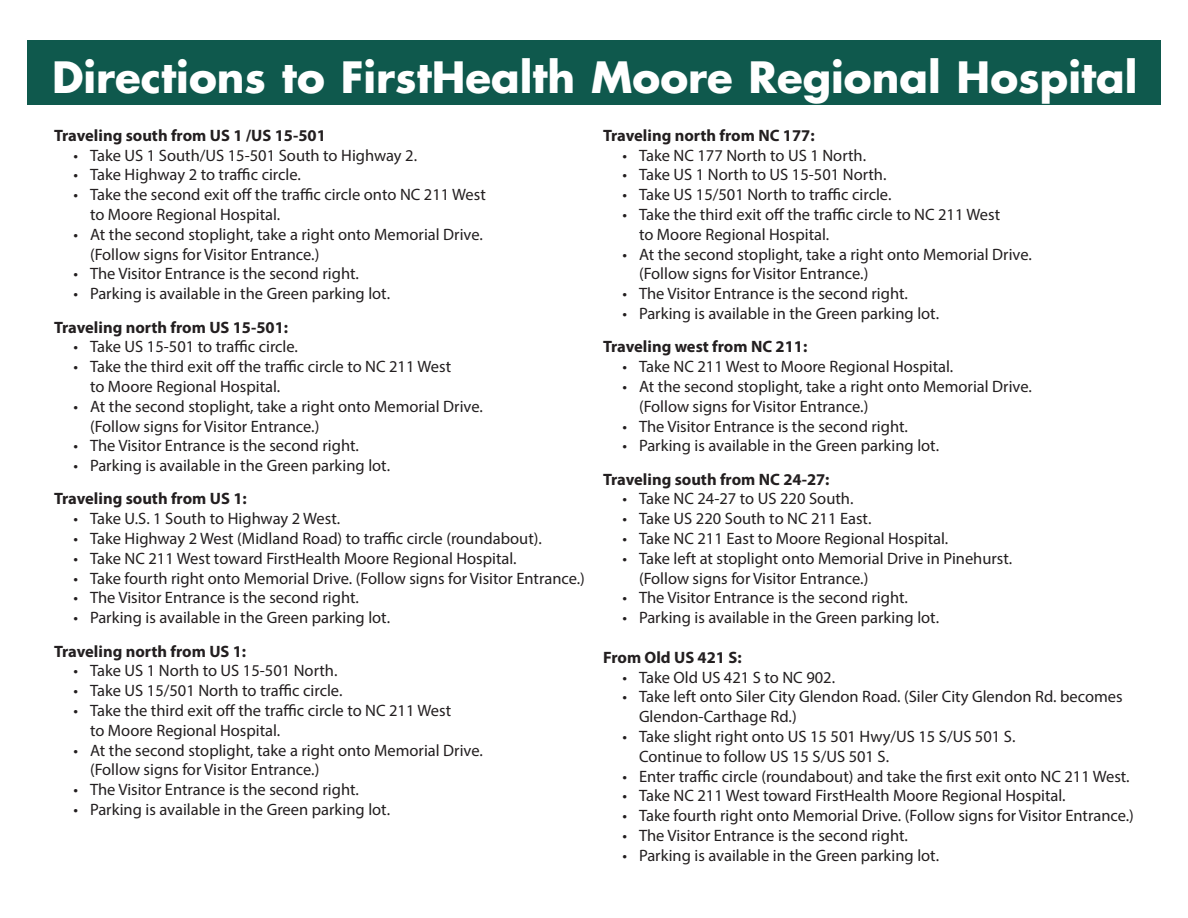
<style>
.page{position:relative;width:1188px;height:918px;background:#fff}
.page>*{position:absolute;margin:0;border:0;box-sizing:border-box;transform-origin:0 0}
.t1{font:700 42px "Futura";color:#fff}
.t2{font:16.5px/19.8px "Myriad Pro";color:#231f20}
.t3{font:700 16.5px "Myriad Pro";color:#231f20}
</style>
<div class="page">
<div style="left:27px;top:40px;width:1134px;height:65px;background:#0f594d"></div>
<h1 class="t1" style="left:52px;top:48px;width:1087px">Directions to FirstHealth Moore Regional Hospital</h1>
<p class="t3" style="left:54px;top:125px;width:273px">Traveling south from US 1 /US 15-501</p>
<p class="t2" style="left:74px;top:145px;width:345px">• Take US 1 South/US 15-501 South to Highway 2.</p>
<p class="t2" style="left:74px;top:165px;width:229px">• Take Highway 2 to traffic circle.</p>
<p class="t2" style="left:90px;top:185px;width:397px;text-indent:-16px">• Take the second exit off the traffic circle onto NC 211 West to Moore Regional Hospital.</p>
<p class="t2" style="left:90px;top:224px;width:394px;text-indent:-16px">• At the second stoplight, take a right onto Memorial Drive. (Follow signs for Visitor Entrance.)</p>
<p class="t2" style="left:74px;top:264px;width:287px">• The Visitor Entrance is the second right.</p>
<p class="t2" style="left:74px;top:284px;width:318px">• Parking is available in the Green parking lot.</p>
<p class="t3" style="left:54px;top:316px;width:236px">Traveling north from US 15-501:</p>
<p class="t2" style="left:74px;top:337px;width:226px">• Take US 15-501 to traffic circle.</p>
<p class="t2" style="left:90px;top:357px;width:363px;text-indent:-16px">• Take the third exit off the traffic circle to NC 211 West to Moore Regional Hospital.</p>
<p class="t2" style="left:90px;top:396px;width:394px;text-indent:-16px">• At the second stoplight, take a right onto Memorial Drive. (Follow signs for Visitor Entrance.)</p>
<p class="t2" style="left:74px;top:436px;width:287px">• The Visitor Entrance is the second right.</p>
<p class="t2" style="left:74px;top:456px;width:318px">• Parking is available in the Green parking lot.</p>
<p class="t3" style="left:54px;top:488px;width:194px">Traveling south from US 1:</p>
<p class="t2" style="left:74px;top:509px;width:268px">• Take U.S. 1 South to Highway 2 West.</p>
<p class="t2" style="left:74px;top:528px;width:470px">• Take Highway 2 West (Midland Road) to traffic circle (roundabout).</p>
<p class="t2" style="left:74px;top:548px;width:445px">• Take NC 211 West toward FirstHealth Moore Regional Hospital.</p>
<p class="t2" style="left:74px;top:568px;width:513px">• Take fourth right onto Memorial Drive. (Follow signs for Visitor Entrance.)</p>
<p class="t2" style="left:74px;top:588px;width:287px">• The Visitor Entrance is the second right.</p>
<p class="t2" style="left:74px;top:608px;width:318px">• Parking is available in the Green parking lot.</p>
<p class="t3" style="left:54px;top:640px;width:194px">Traveling north from US 1:</p>
<p class="t2" style="left:74px;top:661px;width:266px">• Take US 1 North to US 15-501 North.</p>
<p class="t2" style="left:74px;top:680px;width:270px">• Take US 15/501 North to traffic circle.</p>
<p class="t2" style="left:90px;top:700px;width:363px;text-indent:-16px">• Take the third exit off the traffic circle to NC 211 West to Moore Regional Hospital.</p>
<p class="t2" style="left:90px;top:740px;width:394px;text-indent:-16px">• At the second stoplight, take a right onto Memorial Drive. (Follow signs for Visitor Entrance.)</p>
<p class="t2" style="left:74px;top:779px;width:287px">• The Visitor Entrance is the second right.</p>
<p class="t2" style="left:74px;top:799px;width:318px">• Parking is available in the Green parking lot.</p>
<p class="t3" style="left:603px;top:125px;width:213px">Traveling north from NC 177:</p>
<p class="t2" style="left:623px;top:145px;width:245px">• Take NC 177 North to US 1 North.</p>
<p class="t2" style="left:623px;top:165px;width:266px">• Take US 1 North to US 15-501 North.</p>
<p class="t2" style="left:623px;top:185px;width:270px">• Take US 15/501 North to traffic circle.</p>
<p class="t2" style="left:639px;top:204px;width:363px;text-indent:-16px">• Take the third exit off the traffic circle to NC 211 West to Moore Regional Hospital.</p>
<p class="t2" style="left:639px;top:244px;width:394px;text-indent:-16px">• At the second stoplight, take a right onto Memorial Drive. (Follow signs for Visitor Entrance.)</p>
<p class="t2" style="left:623px;top:284px;width:287px">• The Visitor Entrance is the second right.</p>
<p class="t2" style="left:623px;top:303px;width:318px">• Parking is available in the Green parking lot.</p>
<p class="t3" style="left:603px;top:336px;width:206px">Traveling west from NC 211:</p>
<p class="t2" style="left:623px;top:356px;width:332px">• Take NC 211 West to Moore Regional Hospital.</p>
<p class="t2" style="left:639px;top:376px;width:394px;text-indent:-16px">• At the second stoplight, take a right onto Memorial Drive. (Follow signs for Visitor Entrance.)</p>
<p class="t2" style="left:623px;top:416px;width:287px">• The Visitor Entrance is the second right.</p>
<p class="t2" style="left:623px;top:436px;width:318px">• Parking is available in the Green parking lot.</p>
<p class="t3" style="left:603px;top:468px;width:228px">Traveling south from NC 24-27:</p>
<p class="t2" style="left:623px;top:489px;width:232px">• Take NC 24-27 to US 220 South.</p>
<p class="t2" style="left:623px;top:509px;width:250px">• Take US 220 South to NC 211 East.</p>
<p class="t2" style="left:623px;top:528px;width:327px">• Take NC 211 East to Moore Regional Hospital.</p>
<p class="t2" style="left:639px;top:548px;width:375px;text-indent:-16px">• Take left at stoplight onto Memorial Drive in Pinehurst. (Follow signs for Visitor Entrance.)</p>
<p class="t2" style="left:623px;top:588px;width:287px">• The Visitor Entrance is the second right.</p>
<p class="t2" style="left:623px;top:608px;width:318px">• Parking is available in the Green parking lot.</p>
<p class="t3" style="left:603px;top:647px;width:140px">From Old US 421 S:</p>
<p class="t2" style="left:623px;top:667px;width:214px">• Take Old US 421 S to NC 902.</p>
<p class="t2" style="left:639px;top:687px;width:485px;text-indent:-16px">• Take left onto Siler City Glendon Road. (Siler City Glendon Rd. becomes<br>Glendon-Carthage Rd.)</p>
<p class="t2" style="left:639px;top:726px;width:378px;text-indent:-16px">• Take slight right onto US 15 501 Hwy/US 15 S/US 501 S.<br>Continue to follow US 15 S/US 501 S.</p>
<p class="t2" style="left:623px;top:766px;width:509px">• Enter traffic circle (roundabout) and take the first exit onto NC 211 West.</p>
<p class="t2" style="left:623px;top:786px;width:445px">• Take NC 211 West toward FirstHealth Moore Regional Hospital.</p>
<p class="t2" style="left:623px;top:806px;width:513px">• Take fourth right onto Memorial Drive. (Follow signs for Visitor Entrance.)</p>
<p class="t2" style="left:623px;top:825px;width:287px">• The Visitor Entrance is the second right.</p>
<p class="t2" style="left:623px;top:845px;width:318px">• Parking is available in the Green parking lot.</p>
</div>
